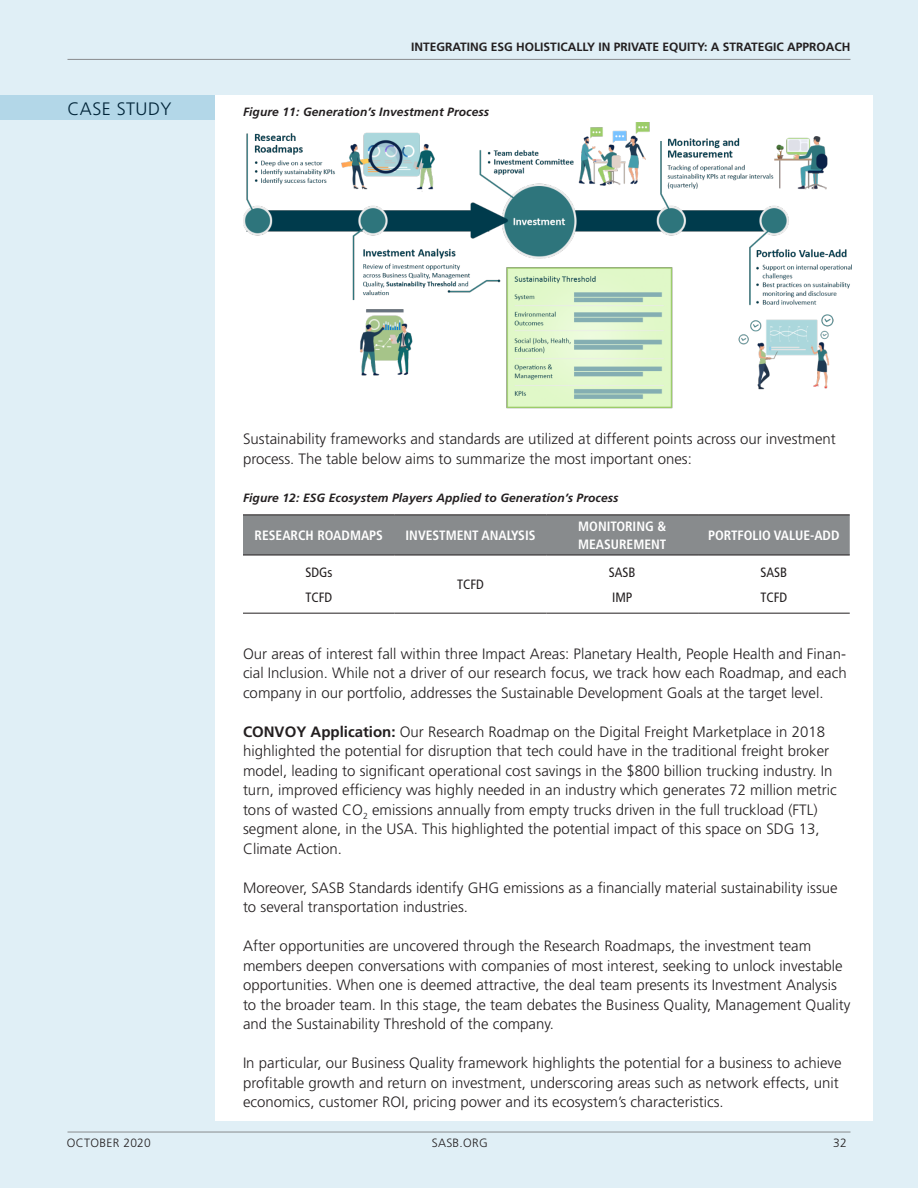
<style>
.page{position:relative;width:918px;height:1188px;background:#e0eff6}
.page>*{position:absolute;margin:0;border:0;box-sizing:border-box;transform-origin:0 0}
.t1{font:300 18px "Frutiger LT Std";letter-spacing:.025em;color:#002438}
.BODY{font:300 15px/19.5px "Frutiger LT Std";color:#231f20}
.Table_Header{font:700 condensed 13.5px/18px "Frutiger LT Std";color:#fff}
.TABLE_body{font:condensed 13.5px "Frutiger LT Std";color:#231f20}
.Figure_Title{font:italic 700 12px "Frutiger LT Std";letter-spacing:.01em;color:#231f20}
.t2{font:700 12px "Frutiger LT Std";color:#231f20}
.t3{font:300 12px "Frutiger LT Std";letter-spacing:.025em;color:#231f20}
.s1{font-weight:700}
</style>
<div class="page">
<div style="left:215px;top:95px;width:658px;height:1026px;background:#fff"></div>
<hr style="left:68px;top:59px;width:782px;height:1px;background:#888b8d">
<hr style="left:68px;top:1132px;width:782px;height:1px;background:#888b8d">
<div style="left:0;top:95px;width:215px;height:25px;background:#b3d7e8"></div>
<img style="left:243px;top:122px;width:608px;height:287px">
<div style="left:243px;top:515px;width:607px;height:40px;background:#888b8d"></div>
<hr style="left:243px;top:514px;width:152px;height:1px;background:#231f20">
<hr style="left:395px;top:514px;width:151px;height:1px;background:#231f20">
<hr style="left:546px;top:514px;width:152px;height:1px;background:#231f20">
<hr style="left:698px;top:514px;width:152px;height:1px;background:#231f20">
<hr style="left:243px;top:555px;width:152px;height:1px;background:#231f20">
<hr style="left:395px;top:555px;width:151px;height:1px;background:#231f20">
<hr style="left:546px;top:555px;width:152px;height:1px;background:#231f20">
<hr style="left:698px;top:555px;width:152px;height:1px;background:#231f20">
<hr style="left:243px;top:613px;width:152px;height:1px;background:#231f20">
<hr style="left:395px;top:613px;width:151px;height:1px;background:#231f20">
<hr style="left:546px;top:613px;width:152px;height:1px;background:#231f20">
<hr style="left:698px;top:613px;width:152px;height:1px;background:#231f20">
<p class="t2" style="left:411px;top:40px;width:441px">INTEGRATING ESG HOLISTICALLY IN PRIVATE EQUITY: A STRATEGIC APPROACH</p>
<p class="t1" style="left:68px;top:99px;width:106px">CASE STUDY</p>
<p class="Figure_Title" style="left:243px;top:105px;width:248px">Figure 11: Generation’s Investment Process</p>
<p class="BODY" style="left:243px;top:429px;width:594px">Sustainability frameworks and standards are utilized at different points across our investment process. The table below aims to summarize the most important ones:</p>
<p class="Figure_Title" style="left:243px;top:491px;width:377px">Figure 12: ESG Ecosystem Players Applied to Generation’s Process</p>
<p class="Table_Header" style="left:255px;top:526px;width:130px">RESEARCH ROADMAPS</p>
<p class="Table_Header" style="left:406px;top:526px;width:132px">INVESTMENT ANALYSIS</p>
<p class="Table_Header" style="left:578px;top:517px;width:90px">MONITORING &amp;<br>MEASUREMENT</p>
<p class="Table_Header" style="left:708px;top:526px;width:133px">PORTFOLIO VALUE-ADD</p>
<p class="TABLE_body" style="left:305px;top:564px;width:28px">SDGs</p>
<p class="TABLE_body" style="left:305px;top:589px;width:28px">TCFD</p>
<p class="TABLE_body" style="left:609px;top:564px;width:28px">SASB</p>
<p class="TABLE_body" style="left:612px;top:589px;width:22px">IMP</p>
<p class="TABLE_body" style="left:761px;top:564px;width:28px">SASB</p>
<p class="TABLE_body" style="left:761px;top:589px;width:28px">TCFD</p>
<p class="TABLE_body" style="left:457px;top:577px;width:28px">TCFD</p>
<p class="BODY" style="left:243px;top:644px;width:605px;text-align:justify">Our areas of interest fall within three Impact Areas: Planetary Health, People Health and Finan&shy;cial Inclusion. While not a driver of our research focus, we track how each Roadmap, and each company in our portfolio, addresses the Sustainable Development Goals at the target level.</p>
<p class="BODY" style="left:243px;top:722px;width:595px"><span class="s1">CONVOY Application:</span> Our Research Roadmap on the Digital Freight Marketplace in 2018 highlighted the potential for disruption that tech could have in the traditional freight broker model, leading to significant operational cost savings in the $800 billion trucking industry. In turn, improved efficiency was highly needed in an industry which generates 72 million metric tons of wasted CO<sub>2</sub> emissions annually from empty trucks driven in the full truckload (FTL) segment alone, in the USA. This highlighted the potential impact of this space on SDG 13, Climate Action.</p>
<p class="BODY" style="left:243px;top:878px;width:596px">Moreover, SASB Standards identify GHG emissions as a financially material sustainability issue to several transportation industries.</p>
<p class="BODY" style="left:243px;top:936px;width:609px">After opportunities are uncovered through the Research Roadmaps, the investment team members deepen conversations with companies of most interest, seeking to unlock investable opportunities. When one is deemed attractive, the deal team presents its Investment Analysis to the broader team. In this stage, the team debates the Business Quality, Management Quality and the Sustainability Threshold of the company.</p>
<p class="BODY" style="left:243px;top:1053px;width:600px">In particular, our Business Quality framework highlights the potential for a business to achieve profitable growth and return on investment, underscoring areas such as network effects, unit economics, customer ROI, pricing power and its ecosystem’s characteristics.</p>
<p class="t3" style="left:67px;top:1136px;width:85px">OCTOBER 2020</p>
<p class="t3" style="left:432px;top:1136px;width:58px">SASB.ORG</p>
<p class="t3" style="left:833px;top:1136px;width:15px">32</p>
</div>
